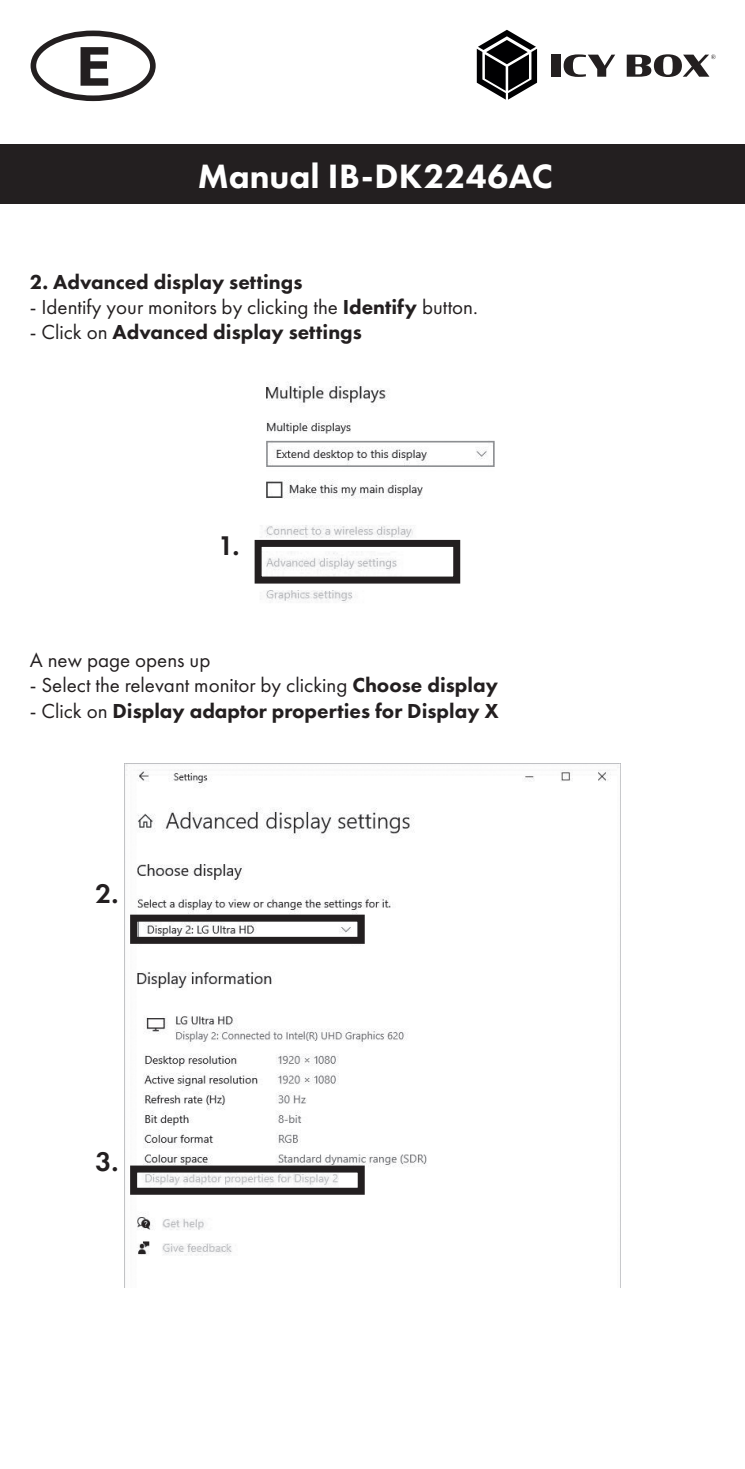
<style>
.page{position:relative;width:745px;height:1469px;background:#fff}
.page>*{position:absolute;margin:0;border:0;box-sizing:border-box;transform-origin:0 0}
.t1{font:800 35px "Futura PT";color:#fff}
.t2{font:600 28px "Futura PT";color:#231f20}
.t3{font:21px "Futura PT";color:#231f20}
.t4{font:800 21px "Futura PT";color:#231f20}
.s1{font-weight:800}
.s2{font-weight:400}
</style>
<div class="page">
<div style="left:0;top:144px;width:744px;height:60px;background:#231f20"></div>
<div style="left:551px;top:55px;width:9px;height:22px;background:#231f20"></div>
<svg style="left:563px;top:54px;width:51px;height:23px"></svg>
<svg style="left:626px;top:54px;width:89px;height:23px"></svg>
<svg style="left:476px;top:30px;width:60px;height:70px"></svg>
<img style="left:124px;top:763px;width:496px;height:524px">
<img style="left:254px;top:382px;width:241px;height:221px">
<div style="left:254px;top:540px;width:206px;height:43px;border:7px solid #231f20"></div>
<div style="left:30px;top:30px;width:126px;height:72px;border:5px solid #fff;border-radius:50%"></div>
<div style="left:31px;top:31px;width:124px;height:70px;border:6px solid #231f20;border-radius:50%"></div>
<svg style="left:80px;top:47px;width:28px;height:39px"></svg>
<div style="left:130px;top:914px;width:234px;height:29px;border:7px solid #231f20"></div>
<div style="left:130px;top:1165px;width:234px;height:29px;border:7px solid #231f20"></div>
<h1 class="t1" style="left:197px;top:154px;width:356px">Manual IB-DK2246AC</h1>
<p class="t4" style="left:30px;top:269px;width:274px">2. Advanced display settings</p>
<p class="t3" style="left:30px;top:295px;width:449px">- Identify your monitors by clicking the <span class="s1">Identify</span> button.</p>
<p class="t4" style="left:30px;top:319px;width:333px"><span class="s2">- Click on</span> Advanced display settings</p>
<h2 class="t2" style="left:218px;top:528px;width:23px">1.</h2>
<p class="t3" style="left:30px;top:647px;width:182px">A new page opens up</p>
<p class="t3" style="left:30px;top:673px;width:469px">- Select the relevant monitor by clicking <span class="s1">Choose display</span></p>
<p class="t4" style="left:30px;top:697px;width:470px"><span class="s2">- Click on</span> Display adaptor properties for Display X</p>
<h2 class="t2" style="left:95px;top:876px;width:24px">2.</h2>
<h2 class="t2" style="left:95px;top:1143px;width:24px">3.</h2>
</div>
